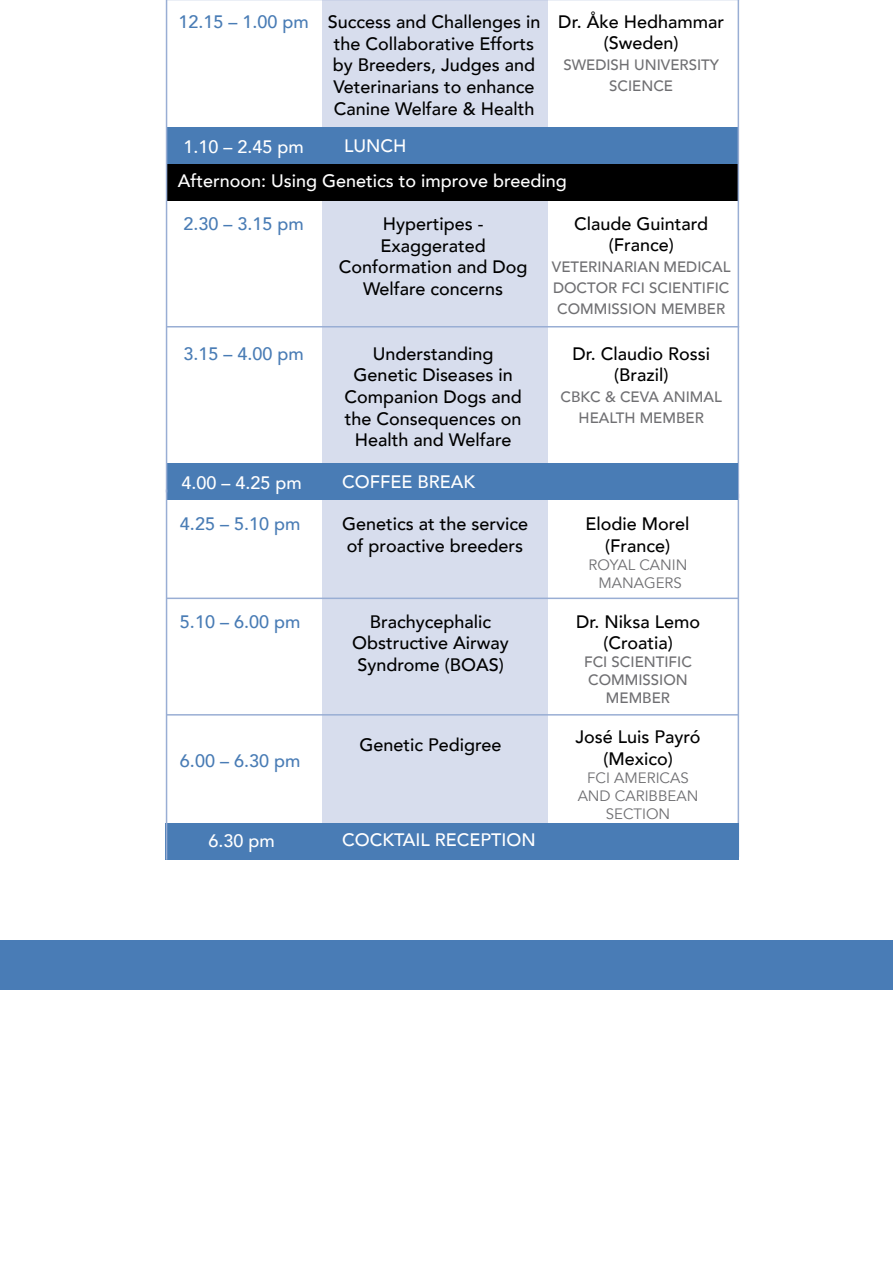
<style>
.page{position:relative;width:893px;height:1263px;background:#fff}
.page>*{position:absolute;margin:0;border:0;box-sizing:border-box;transform-origin:0 0}
.t1{font:500 18px/21.6px "Avenir";color:#000;text-align:center}
.t2{font:500 18px "Avenir";color:#fff}
.t3{font:500 18px "Avenir";color:#497cb5}
.t4{font:500 15px/21px "Avenir";color:#6f6f72;text-align:center}
.t5{font:15px/18px "Avenir";color:#6f6f72;text-align:center}
</style>
<div class="page">
<div style="left:0;top:940px;width:893px;height:50px;background:#497cb6"></div>
<div style="left:322px;top:0;width:226px;height:467px;background:#d7dded"></div>
<div style="left:167px;top:164px;width:571px;height:37px;background:#000"></div>
<div style="left:167px;top:127px;width:571px;height:37px;background:#497cb5"></div>
<hr style="left:166px;top:0;width:573px;height:1px;background:#99aed4">
<hr style="left:167px;top:326px;width:572px;height:1px;background:#99aed4">
<div style="left:322px;top:463px;width:226px;height:361px;background:#d7dded"></div>
<hr style="left:738px;top:0;width:1px;height:498px;background:#99aed4">
<hr style="left:738px;top:494px;width:1px;height:363px;background:#99aed4">
<div style="left:167px;top:463px;width:571px;height:37px;background:#497cb5"></div>
<div style="left:166px;top:823px;width:573px;height:37px;background:#497cb5"></div>
<hr style="left:166px;top:598px;width:573px;height:1px;background:#99aed4">
<hr style="left:167px;top:714px;width:572px;height:1px;background:#99aed4">
<hr style="left:166px;top:0;width:1px;height:492px;background:#99aed4">
<hr style="left:166px;top:489px;width:1px;height:371px;background:#99aed4">
<p class="t3" style="left:178px;top:6px;width:132px">12.15 – 1.00 pm</p>
<p class="t2" style="left:183px;top:131px;width:122px">1.10 – 2.45 pm</p>
<p class="t1" style="left:328px;top:10px;width:214px;text-align:left">Success and Challenges in the Collaborative Efforts by Breeders, Judges and<br>Veterinarians to enhance<br>Canine Welfare &amp; Health</p>
<p class="t2" style="left:344px;top:130px;width:64px">LUNCH</p>
<p class="t1" style="left:558px;top:11px;width:167px;line-height:21px">Dr. Åke Hedhammar (Sweden)</p>
<p class="t4" style="left:563px;top:54px;width:157px">SWEDISH UNIVERSITY<br>SCIENCE</p>
<p class="t2" style="left:178px;top:166px;width:390px">Afternoon: Using Genetics to improve breeding</p>
<p class="t3" style="left:183px;top:208px;width:122px">2.30 – 3.15 pm</p>
<p class="t3" style="left:183px;top:338px;width:122px">3.15 – 4.00 pm</p>
<p class="t1" style="left:339px;top:212px;width:190px">Hypertipes -<br>Exaggerated<br>Conformation and Dog<br>Welfare concerns</p>
<p class="t1" style="left:344px;top:342px;width:179px">Understanding<br>Genetic Diseases in<br>Companion Dogs and the Consequences on<br>Health and Welfare</p>
<p class="t1" style="left:574px;top:212px;width:136px;line-height:21px">Claude Guintard (France)</p>
<p class="t4" style="left:552px;top:256px;width:180px;text-align:justify">VETERINARIAN MEDICAL DOCTOR FCI SCIENTIFIC COMMISSION MEMBER</p>
<p class="t1" style="left:572px;top:342px;width:139px;line-height:21px">Dr. Claudio Rossi (Brazil)</p>
<p class="t4" style="left:561px;top:385px;width:163px">CBKC &amp; CEVA ANIMAL<br>HEALTH MEMBER</p>
<p class="t2" style="left:181px;top:467px;width:122px">4.00 – 4.25 pm</p>
<p class="t2" style="left:342px;top:466px;width:134px">COFFEE BREAK</p>
<p class="t3" style="left:180px;top:508px;width:122px">4.25 – 5.10 pm</p>
<p class="t3" style="left:180px;top:606px;width:122px">5.10 – 6.00 pm</p>
<p class="t3" style="left:180px;top:745px;width:122px">6.00 – 6.30 pm</p>
<p class="t1" style="left:342px;top:512px;width:188px;text-align:left">Genetics at the service of proactive breeders</p>
<p class="t1" style="left:352px;top:610px;width:158px">Brachycephalic<br>Obstructive Airway<br>Syndrome (BOAS)</p>
<p class="t1" style="left:360px;top:733px;width:144px">Genetic Pedigree</p>
<p class="t1" style="left:586px;top:512px;width:106px">Elodie Morel (France)</p>
<p class="t5" style="left:588px;top:556px;width:101px">ROYAL CANIN<br>MANAGERS</p>
<p class="t1" style="left:576px;top:610px;width:126px">Dr. Niksa Lemo (Croatia)</p>
<p class="t4" style="left:584px;top:652px;width:109px;line-height:18px">FCI SCIENTIFIC<br>COMMISSION<br>MEMBER</p>
<p class="t1" style="left:575px;top:725px;width:127px">José Luis Payró (Mexico)</p>
<p class="t5" style="left:578px;top:769px;width:122px">FCI AMERICAS<br>AND CARIBBEAN<br>SECTION</p>
<p class="t2" style="left:208px;top:825px;width:68px">6.30 pm</p>
<p class="t2" style="left:342px;top:825px;width:195px">COCKTAIL RECEPTION</p>
</div>
